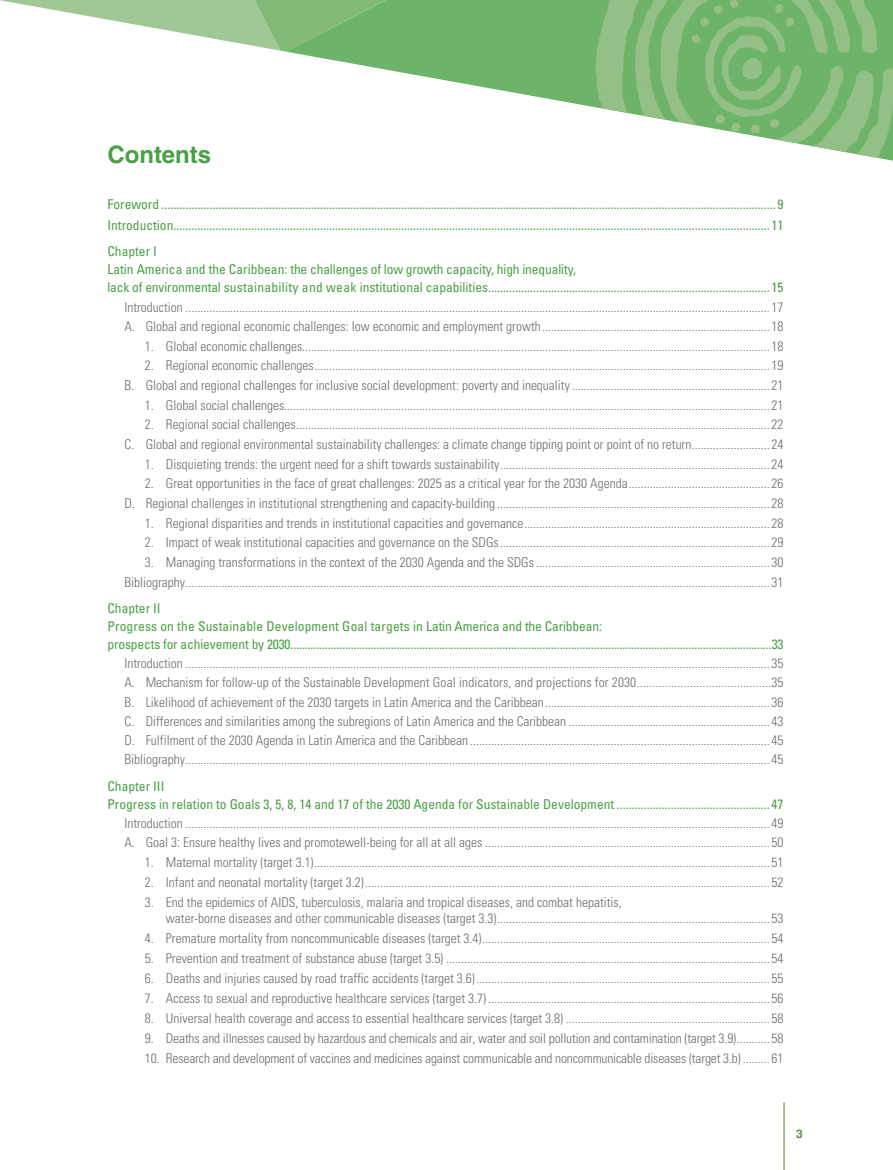
<style>
.page{position:relative;width:893px;height:1170px;background:#fff}
.page>*{position:absolute;margin:0;border:0;box-sizing:border-box;transform-origin:0 0}
._02_subtitulo_ABC{font:700 24px "Helvetica LT Std";color:#4aa045}
._13_indice_123{font:300 condensed 13.5px/16.5px "Univers LT Std";color:#6c6d70}
._13_indice_abc{font:300 condensed 13.5px "Univers LT Std";color:#6c6d70}
._13_indice01{font:condensed 13.5px/18px "Univers LT Std";color:#4aa045}
._13__INDICEcapitulos{font:condensed 13.5px "Univers LT Std";color:#4aa045}
.t1{font:700 12px "Helvetica LT Std";color:#619143}
</style>
<div class="page">
<hr style="left:783px;top:1102px;width:2px;height:67px;background:#619143">
<svg style="left:0;top:0;width:893px;height:161px"></svg>
<h1 class="_02_subtitulo_ABC" style="left:107px;top:140px;width:105px">Contents</h1>
<p class="_13__INDICEcapitulos" style="left:107px;top:196px;width:678px">Foreword ............................................................................................................................................................................................................. 9</p>
<p class="_13__INDICEcapitulos" style="left:107px;top:216px;width:678px">Introduction....................................................................................................................................................................................................... 11</p>
<p class="_13_indice01" style="left:107px;top:242px;width:678px">Chapter I<br>Latin America and the Caribbean: the challenges of low growth capacity, high inequality,<br>lack of environmental sustainability and weak institutional capabilities.............................................................................................. 15</p>
<p class="_13_indice_abc" style="left:124px;top:298px;width:661px">Introduction ................................................................................................................................................................................................... 17</p>
<p class="_13_indice_abc" style="left:124px;top:318px;width:661px">A. Global and regional economic challenges: low economic and employment growth............................................................................ 18</p>
<p class="_13_indice_123" style="left:145px;top:337px;width:640px">1. Global economic challenges............................................................................................................................................................ 18</p>
<p class="_13_indice_123" style="left:145px;top:357px;width:640px">2. Regional economic challenges........................................................................................................................................................ 19</p>
<p class="_13_indice_abc" style="left:124px;top:377px;width:661px">B. Global and regional challenges for inclusive social development: poverty and inequality.................................................................. 21</p>
<p class="_13_indice_123" style="left:145px;top:396px;width:640px">1. Global social challenges.................................................................................................................................................................. 21</p>
<p class="_13_indice_123" style="left:145px;top:416px;width:640px">2. Regional social challenges.............................................................................................................................................................. 22</p>
<p class="_13_indice_abc" style="left:124px;top:436px;width:661px">C. Global and regional environmental sustainability challenges: a climate change tipping point or point of no return.......................... 24</p>
<p class="_13_indice_123" style="left:145px;top:455px;width:640px">1. Disquieting trends: the urgent need for a shift towards sustainability.......................................................................................... 24</p>
<p class="_13_indice_123" style="left:145px;top:475px;width:640px">2. Great opportunities in the face of great challenges: 2025 as a critical year for the 2030 Agenda............................................... 26</p>
<p class="_13_indice_abc" style="left:124px;top:494px;width:661px">D. Regional challenges in institutional strengthening and capacity-building ........................................................................................... 28</p>
<p class="_13_indice_123" style="left:145px;top:514px;width:640px">1. Regional disparities and trends in institutional capacities and governance.................................................................................. 28</p>
<p class="_13_indice_123" style="left:145px;top:534px;width:640px">2. Impact of weak institutional capacities and governance on the SDGs.......................................................................................... 29</p>
<p class="_13_indice_123" style="left:145px;top:554px;width:640px">3. Managing transformations in the context of the 2030 Agenda and the SDGs.............................................................................. 30</p>
<p class="_13_indice_abc" style="left:124px;top:573px;width:661px">Bibliography................................................................................................................................................................................................... 31</p>
<p class="_13_indice01" style="left:107px;top:599px;width:678px">Chapter II<br>Progress on the Sustainable Development Goal targets in Latin America and the Caribbean:<br>prospects for achievement by 2030........................................................................................................................................................................33</p>
<p class="_13_indice_abc" style="left:124px;top:655px;width:661px">Introduction ................................................................................................................................................................................................... 35</p>
<p class="_13_indice_abc" style="left:124px;top:674px;width:661px">A. Mechanism for follow-up of the Sustainable Development Goal indicators, and projections for 2030...........................................35</p>
<p class="_13_indice_abc" style="left:124px;top:693px;width:661px">B. Likelihood of achievement of the 2030 targets in Latin America and the Caribbean........................................................................... 36</p>
<p class="_13_indice_abc" style="left:124px;top:712px;width:661px">C. Differences and similarities among the subregions of Latin America and the Caribbean ................................................................... 43</p>
<p class="_13_indice_abc" style="left:124px;top:732px;width:661px">D. Fulfilment of the 2030 Agenda in Latin America and the Caribbean .................................................................................................... 45</p>
<p class="_13_indice_abc" style="left:124px;top:751px;width:661px">Bibliography................................................................................................................................................................................................... 45</p>
<p class="_13_indice01" style="left:107px;top:776px;width:678px">Chapter III<br>Progress in relation to Goals 3, 5, 8, 14 and 17 of the 2030 Agenda for Sustainable Development ................................................... 47</p>
<p class="_13_indice_abc" style="left:124px;top:814px;width:661px">Introduction ................................................................................................................................................................................................... 49</p>
<p class="_13_indice_abc" style="left:124px;top:834px;width:661px">A. Goal 3: Ensure healthy lives and promotewell-being for all at all ages ............................................................................................... 50</p>
<p class="_13_indice_123" style="left:145px;top:853px;width:640px">1. Maternal mortality (target 3.1)........................................................................................................................................................ 51</p>
<p class="_13_indice_123" style="left:145px;top:873px;width:640px">2. Infant and neonatal mortality (target 3.2)....................................................................................................................................... 52</p>
<p class="_13_indice_123" style="left:166px;top:893px;width:619px;text-indent:-21px">3. End the epidemics of AIDS, tuberculosis, malaria and tropical diseases, and combat hepatitis,<br>water-borne diseases and other communicable diseases (target 3.3)........................................................................................... 53</p>
<p class="_13_indice_123" style="left:145px;top:930px;width:640px">4. Premature mortality from noncommunicable diseases (target 3.4)................................................................................................ 54</p>
<p class="_13_indice_123" style="left:145px;top:949px;width:640px">5. Prevention and treatment of substance abuse (target 3.5) ............................................................................................................ 54</p>
<p class="_13_indice_123" style="left:145px;top:969px;width:640px">6. Deaths and injuries caused by road traffic accidents (target 3.6).................................................................................................. 55</p>
<p class="_13_indice_123" style="left:145px;top:989px;width:640px">7. Access to sexual and reproductive healthcare services (target 3.7) .............................................................................................. 56</p>
<p class="_13_indice_123" style="left:145px;top:1009px;width:640px">8. Universal health coverage and access to essential healthcare services (target 3.8) .................................................................... 58</p>
<p class="_13_indice_123" style="left:145px;top:1029px;width:640px">9. Deaths and illnesses caused by hazardous and chemicals and air, water and soil pollution and contamination (target 3.9)........... 58</p>
<p class="_13_indice_123" style="left:145px;top:1049px;width:640px">10. Research and development of vaccines and medicines against communicable and noncommunicable diseases (target 3.b) ......... 61</p>
<p class="t1" style="left:796px;top:1126px;width:8px">3</p>
</div>
